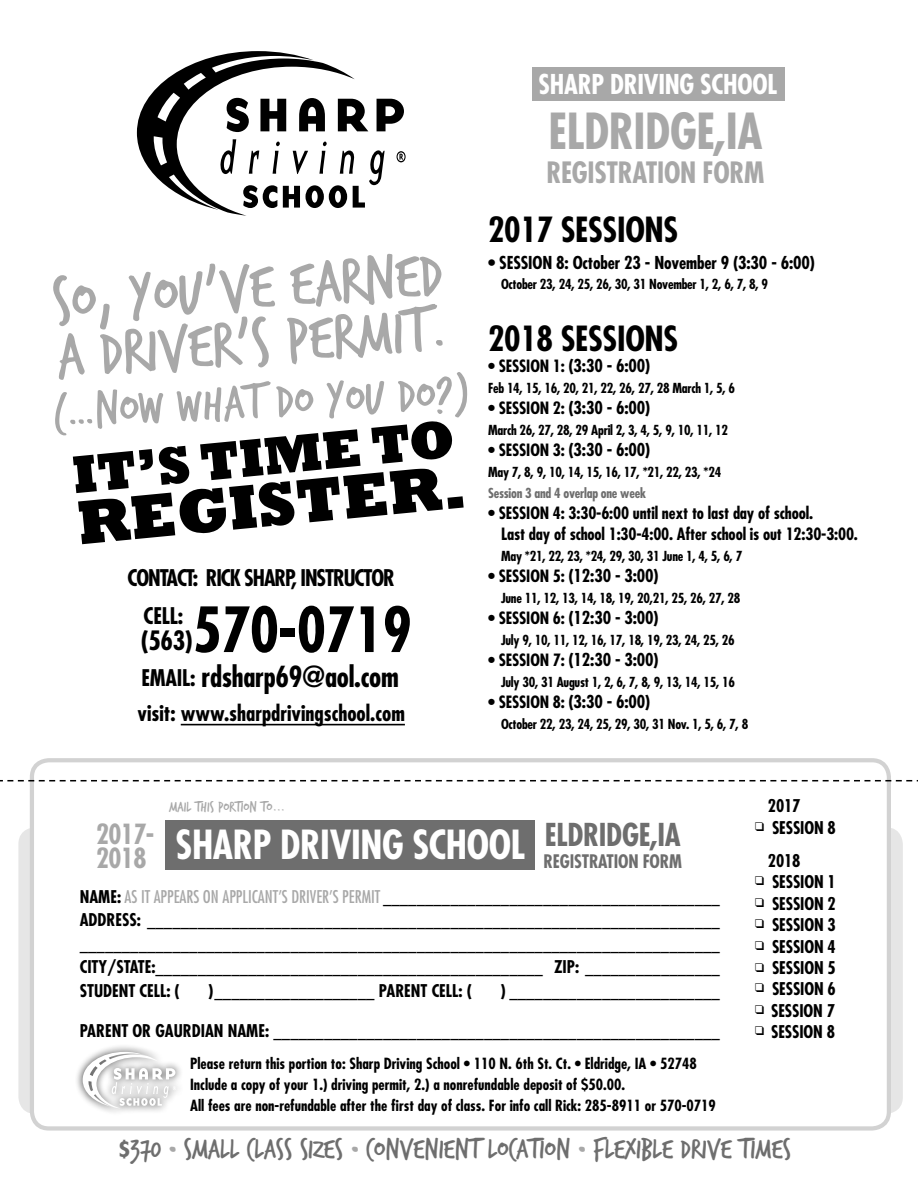
<style>
.page{position:relative;width:918px;height:1188px;background:#fff}
.page>*{position:absolute;margin:0;border:0;box-sizing:border-box;transform-origin:0 0}
.t1{font:67.05px/55.1px "Trash Hand";color:#a8a8a8}
.t2{font:800 63.15px "Rockwell";color:#000}
.t3{font:700 condensed 60.6px "Futura";letter-spacing:-.01em;color:#000}
.t4{font:800 54px "Rockwell";color:#000}
.t5{font:52.2px "Trash Hand";color:#a8a8a8}
.t6{font:700 condensed 48.3px "Futura";letter-spacing:-.01em;color:#a8a8a8}
.t7{font:700 condensed 39px "Futura";letter-spacing:-.01em;color:#fff}
.t8{font:700 condensed 33.75px "Futura";letter-spacing:-.01em;color:#000}
.t9{font:700 condensed 30.75px "Futura";letter-spacing:-.01em;color:#6e6e6e}
.t10{font:30px "Trash Hand";color:#6e6e6e}
.t11{font:700 condensed 28.65px "Futura";letter-spacing:-.01em;color:#a8a8a8}
.t12{font:700 condensed 28.2px "Futura";letter-spacing:-.01em;color:#000}
.t13{font:700 condensed 27px "Futura";letter-spacing:-.02em;color:#a8a8a8}
.t14{font:700 condensed 26.7px "Futura";letter-spacing:-.01em;color:#fff}
.t15{font:700 condensed 25.95px "Futura";color:#000}
.t16{font:700 condensed 22.35px "Futura";letter-spacing:-.05em;color:#000}
.t17{font:700 condensed 21.45px "Futura";color:#000}
.t18{font:700 condensed 18.15px "Futura";letter-spacing:-.01em;color:#6e6e6e}
.t19{font:700 condensed 17.4px "Futura";letter-spacing:-.01em;color:#000}
.t20{font:700 condensed 17.1px "Futura";letter-spacing:-.01em;color:#000}
.t21{font:700 condensed 16.5px/21px "Futura";letter-spacing:-.01em;color:#000}
.t22{font:15.6px "Trash Hand";color:#a8a8a8}
.t23{font:700 condensed 15px "Futura";color:#000}
.t24{font:700 condensed 13.5px "Futura";letter-spacing:-.02em;color:#000}
.t25{font:700 condensed 13.5px "Futura";letter-spacing:-.02em;color:#6e6e6e}
.s1{font-size:16.5px}
.s2{font-family:"Monotype Sorts";font-weight:400;font-stretch:normal;font-size:12px}
.s3{font-weight:400;color:#a8a8a8}
.s4{font-family:"Abadi";font-weight:800;font-stretch:condensed;font-size:24px}
.s5{color:#a8a8a8}
</style>
<div class="page">
<div style="left:18px;top:827px;width:885px;height:287px;background:#e6e6e6;border-radius:17px"></div>
<div style="left:32px;top:760px;width:857px;height:368px;background:#fff;border-radius:17px"></div>
<div style="left:30px;top:758px;width:861px;height:373px;border:4px solid #d2d2d2;border-radius:17px"></div>
<hr style="left:181px;top:724px;width:224px;height:1px;background:#000">
<svg style="left:137px;top:51px;width:269px;height:165px"></svg>
<svg style="left:0;top:780px;width:918px;height:1px"></svg>
<div style="left:165px;top:820px;width:369px;height:50px;background:#6e6e6e"></div>
<div style="left:75px;top:1044px;width:108px;height:72px;background:#000;opacity:.75"></div>
<svg style="left:83px;top:1052px;width:93px;height:56px"></svg>
<div style="left:533px;top:67px;width:252px;height:34px;background:#a8a8a8"></div>
<p class="t1" style="left:51px;top:277px;width:393px;rotate:-4deg">SO, YOU’VE EARNED<br>A DRIVER’S PERMIT.</p>
<p class="t4" style="left:70px;top:443px;width:385px;rotate:-5deg">IT’S TIME TO</p>
<p class="t5" style="left:51px;top:387px;width:419px;rotate:-3deg">(...NOW WHAT DO YOU DO?)</p>
<p class="t2" style="left:74px;top:485px;width:392px;rotate:-5deg">REGISTER.</p>
<p class="t16" style="left:128px;top:563px;width:269px">CONTACT: RICK SHARP, INSTRUCTOR</p>
<p class="t3" style="left:193px;top:591px;width:221px">570-0719</p>
<p class="t16" style="left:144px;top:602px;width:41px">CELL:</p>
<p class="t15" style="left:141px;top:624px;width:53px">(563)</p>
<p class="t16" style="left:141px;top:664px;width:56px">EMAIL:</p>
<p class="t12" style="left:202px;top:658px;width:199px">rdsharp69@aol.com</p>
<p class="t17" style="left:137px;top:700px;width:269px">visit: www.sharpdrivingschool.com</p>
<p class="t14" style="left:539px;top:67px;width:240px">SHARP DRIVING SCHOOL</p>
<p class="t6" style="left:549px;top:100px;width:215px">ELDRIDGE,IA</p>
<p class="t11" style="left:547px;top:154px;width:220px">REGISTRATION FORM</p>
<p class="t8" style="left:488px;top:208px;width:192px">2017 SESSIONS</p>
<p class="t19" style="left:488px;top:251px;width:328px">• SESSION 8: October 23 - November 9 (3:30 - 6:00)</p>
<p class="t24" style="left:501px;top:275px;width:269px">October 23, 24, 25, 26, 30, 31 November 1, 2, 6, 7, 8, 9</p>
<p class="t8" style="left:488px;top:317px;width:192px">2018 SESSIONS</p>
<p class="t19" style="left:488px;top:355px;width:164px"><span class="s1">• SESSION 1:</span> (3:30 - 6:00)</p>
<p class="t24" style="left:488px;top:380px;width:249px">Feb 14, 15, 16, 20, 21, 22, 26, 27, 28 March 1, 5, 6</p>
<p class="t19" style="left:488px;top:397px;width:164px"><span class="s1">• SESSION 2:</span> (3:30 - 6:00)</p>
<p class="t24" style="left:488px;top:422px;width:242px">March 26, 27, 28, 29 April 2, 3, 4, 5, 9, 10, 11, 12</p>
<p class="t19" style="left:488px;top:439px;width:164px"><span class="s1">• SESSION 3:</span> (3:30 - 6:00)</p>
<p class="t24" style="left:488px;top:464px;width:235px">May 7, 8, 9, 10, 14, 15, 16, 17, *21, 22, 23, *24</p>
<p class="t25" style="left:488px;top:485px;width:159px">Session 3 and 4 overlap one week</p>
<p class="t21" style="left:501px;top:503px;width:358px;text-indent:-13px">• SESSION 4: 3:30-6:00 until next to last day of school.<br>Last day of school 1:30-4:00. After school is out 12:30-3:00.</p>
<p class="t24" style="left:501px;top:548px;width:243px">May *21, 22, 23, *24, 29, 30, 31 June 1, 4, 5, 6, 7</p>
<p class="t19" style="left:488px;top:565px;width:172px"><span class="s1">• SESSION 5:</span> (12:30 - 3:00)</p>
<p class="t24" style="left:501px;top:590px;width:241px">June 11, 12, 13, 14, 18, 19, 20,21, 25, 26, 27, 28</p>
<p class="t19" style="left:488px;top:607px;width:172px"><span class="s1">• SESSION 6:</span> (12:30 - 3:00)</p>
<p class="t24" style="left:501px;top:632px;width:235px">July 9, 10, 11, 12, 16, 17, 18, 19, 23, 24, 25, 26</p>
<p class="t19" style="left:488px;top:649px;width:172px"><span class="s1">• SESSION 7:</span> (12:30 - 3:00)</p>
<p class="t24" style="left:501px;top:674px;width:236px">July 30, 31 August 1, 2, 6, 7, 8, 9, 13, 14, 15, 16</p>
<p class="t19" style="left:488px;top:691px;width:164px"><span class="s1">• SESSION 8:</span> (3:30 - 6:00)</p>
<p class="t24" style="left:501px;top:716px;width:249px">October 22, 23, 24, 25, 29, 30, 31 Nov. 1, 5, 6, 7, 8</p>
<p class="t22" style="left:169px;top:799px;width:117px">MAIL THIS PORTION TO...</p>
<p class="t20" style="left:768px;top:794px;width:34px">2017</p>
<p class="t20" style="left:755px;top:816px;width:82px"><sup>q</sup> SESSION 8</p>
<p class="t20" style="left:768px;top:849px;width:34px">2018</p>
<p class="t20" style="left:755px;top:871px;width:82px"><sup>q</sup> SESSION 1</p>
<p class="t20" style="left:755px;top:892px;width:82px"><sup>q</sup> SESSION 2</p>
<p class="t20" style="left:755px;top:914px;width:82px"><sup>q</sup> SESSION 3</p>
<p class="t20" style="left:755px;top:935px;width:82px"><sup>q</sup> SESSION 4</p>
<p class="t20" style="left:755px;top:957px;width:82px"><span class="s2">q</span> SESSION 5</p>
<p class="t20" style="left:755px;top:978px;width:82px"><sup>q</sup> SESSION 6</p>
<p class="t20" style="left:755px;top:999px;width:81px"><sup>q</sup> SESSION 7</p>
<p class="t20" style="left:755px;top:1021px;width:81px"><sup>q</sup> SESSION 8</p>
<p class="t9" style="left:545px;top:815px;width:137px">ELDRIDGE,IA</p>
<p class="t18" style="left:544px;top:850px;width:140px">REGISTRATION FORM</p>
<p class="t13" style="left:96px;top:817px;width:60px">2017-</p>
<p class="t13" style="left:96px;top:841px;width:52px">2018</p>
<p class="t7" style="left:176px;top:819px;width:351px">SHARP DRIVING SCHOOL</p>
<p class="t20" style="left:80px;top:885px;width:642px">NAME: <span class="s3">AS IT APPEARS ON APPLICANT’S DRIVER’S PERMIT</span> ________________________________________</p>
<p class="t20" style="left:80px;top:909px;width:642px">ADDRESS: ____________________________________________________________________</p>
<p class="t20" style="left:80px;top:932px;width:642px">____________________________________________________________________________</p>
<p class="t20" style="left:80px;top:956px;width:642px">CITY/STATE:______________________________________________ ZIP: ________________</p>
<p class="t20" style="left:80px;top:979px;width:101px">STUDENT CELL: (</p>
<p class="t20" style="left:209px;top:979px;width:265px">)___________________ PARENT CELL: (</p>
<p class="t20" style="left:501px;top:979px;width:221px">) _________________________</p>
<p class="t20" style="left:80px;top:1020px;width:642px">PARENT OR GAURDIAN NAME: _____________________________________________________</p>
<p class="t23" style="left:190px;top:1053px;width:508px">Please return this portion to: Sharp Driving School • 110 N. 6th St. Ct. • Eldridge, IA • 52748</p>
<p class="t23" style="left:190px;top:1075px;width:437px">Include a copy of your 1.) driving permit, 2.) a nonrefundable deposit of $50.00.</p>
<p class="t23" style="left:190px;top:1096px;width:527px">All fees are non-refundable after the first day of class. For info call Rick: 285-8911 or 570-0719</p>
<p class="t10" style="left:119px;top:1134px;width:674px"><span class="s4">$</span>370 <span class="s5">•</span> SMALL CLASS SIZES <span class="s5">•</span> CONVENIENT LOCATION <span class="s5">•</span> FLEXIBLE DRIVE TIMES</p>
</div>
